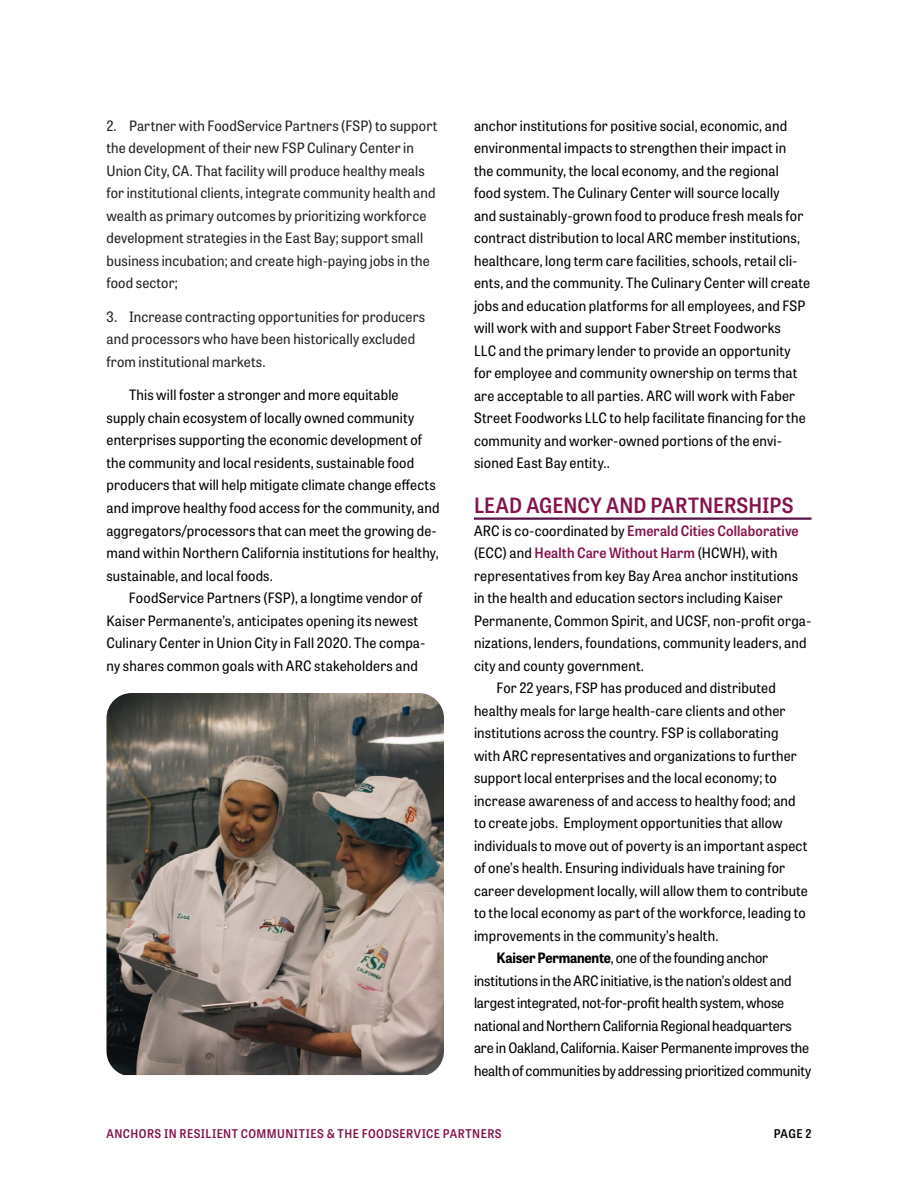
<style>
.page{position:relative;width:918px;height:1188px;background:#fff}
.page>*{position:absolute;margin:0;border:0;box-sizing:border-box;transform-origin:0 0}
.t1{font:21px "Tablet Gothic Narrow Sb";letter-spacing:.005em;color:#84134d}
.t2{font:14.25px/22.5px "Tablet Gothic Narrow";letter-spacing:.01em;color:#000}
.t3{font:14.25px/22.5px "Tablet Gothic Narrow";letter-spacing:.01em;color:#222}
.t4{font:14.25px/22.5px "Tablet Gothic Narrow";letter-spacing:-.01em;color:#000}
.t5{font:12px "Tablet Gothic Narrow Sb";letter-spacing:.04em;color:#84134d}
.t6{font:12px "Tablet Gothic Narrow Sb";color:#000}
.s1{font-family:"Tablet Gothic Narrow Sb";color:#84134d}
.s2{font-weight:700}
</style>
<div class="page">
<hr style="left:474px;top:518px;width:338px;height:2px;background:#561044">
<img style="left:106px;top:693px;width:338px;height:382px">
<p class="t3" style="left:106px;top:114px;width:332px">2. Partner with FoodService Partners (FSP) to support the development of their new FSP Culinary Center in Union City, CA. That facility will produce healthy meals for institutional clients, integrate community health and wealth as primary outcomes by prioritizing workforce development strategies in the East Bay; support small business incubation; and create high-paying jobs in the food sector;</p>
<p class="t3" style="left:106px;top:305px;width:320px">3. Increase contracting opportunities for producers and processors who have been historically excluded from institutional markets.</p>
<p class="t2" style="left:106px;top:384px;width:335px;text-indent:23px">This will foster a stronger and more equitable supply chain ecosystem of locally owned community enterprises supporting the economic development of the community and local residents, sustainable food producers that will help mitigate climate change effects and improve healthy food access for the community, and aggregators/processors that can meet the growing de&shy;mand within Northern California institutions for healthy, sustainable, and local foods.</p>
<p class="t2" style="left:106px;top:586px;width:320px;text-indent:23px">FoodService Partners (FSP), a longtime vendor of Kaiser Permanente’s, anticipates opening its newest Culinary Center in Union City in Fall 2020. The compa&shy;ny shares common goals with ARC stakeholders and</p>
<p class="t2" style="left:474px;top:114px;width:338px">anchor institutions for positive social, economic, and environmental impacts to strengthen their impact in<br>the community, the local economy, and the regional<br>food system. The Culinary Center will source locally<br>and sustainably-grown food to produce fresh meals for contract distribution to local ARC member institutions, healthcare, long term care facilities, schools, retail cli&shy;ents, and the community. The Culinary Center will create jobs and education platforms for all employees, and FSP will work with and support Faber Street Foodworks<br>LLC and the primary lender to provide an opportunity for employee and community ownership on terms that are acceptable to all parties. ARC will work with Faber Street Foodworks LLC to help facilitate financing for the community and worker-owned portions of the envi&shy;sioned East Bay entity..</p>
<h2 class="t1" style="left:474px;top:491px;width:321px">LEAD AGENCY AND PARTNERSHIPS</h2>
<p class="t2" style="left:474px;top:519px;width:339px">ARC is co-coordinated by <span class="s1">Emerald Cities Collaborative </span>(ECC) and <span class="s1">Health Care Without Harm</span> (HCWH), with representatives from key Bay Area anchor institutions in the health and education sectors including Kaiser Permanente, Common Spirit, and UCSF, non-profit orga&shy;nizations, lenders, foundations, community leaders, and city and county government.</p>
<p class="t2" style="left:474px;top:676px;width:335px;text-indent:23px">For 22 years, FSP has produced and distributed healthy meals for large health-care clients and other institutions across the country. FSP is collaborating with ARC representatives and organizations to further support local enterprises and the local economy; to increase awareness of and access to healthy food; and to create jobs. Employment opportunities that allow individuals to move out of poverty is an important aspect of one’s health. Ensuring individuals have training for career development locally, will allow them to contribute to the local economy as part of the workforce, leading to improvements in the community’s health.</p>
<p class="t4" style="left:474px;top:946px;width:339px;text-indent:23px"><span class="s2">Kaiser Permanente</span>, one of the founding anchor institutions in the ARC initiative, is the nation’s oldest and largest integrated, not-for-profit health system, whose national and Northern California Regional headquarters are in Oakland, California. Kaiser Permanente improves the health of communities by addressing prioritized community</p>
<p class="t5" style="left:106px;top:1125px;width:397px">ANCHORS IN RESILIENT COMMUNITIES &amp; THE FOODSERVICE PARTNERS</p>
<p class="t6" style="left:774px;top:1125px;width:39px">PAGE 2</p>
</div>
